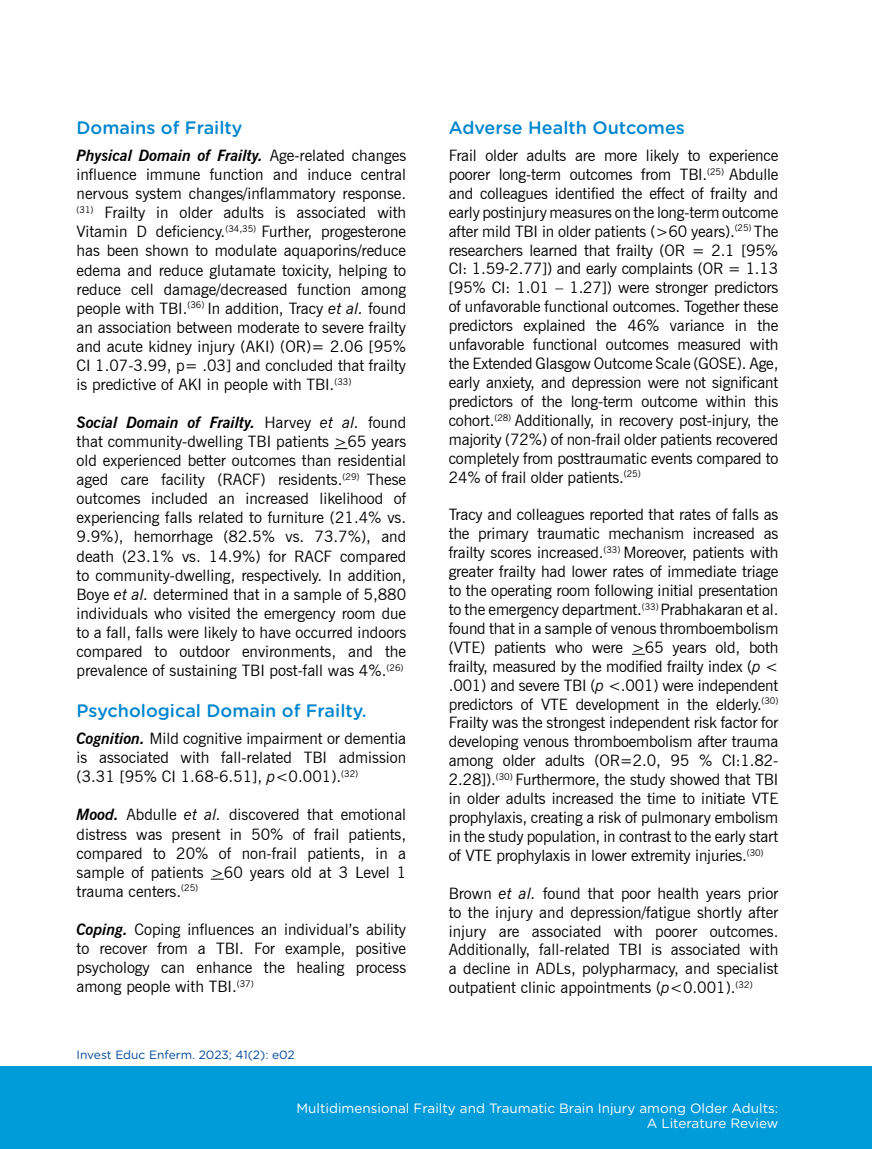
<style>
.page{position:relative;width:872px;height:1149px;background:#fff}
.page>*{position:absolute;margin:0;border:0;box-sizing:border-box;transform-origin:0 0}
.t1{font:500 18px "Gotham Rounded";color:#0086ce}
.t2{font:15.75px/18.9px "News Gothic BT";color:#000;text-align:justify}
.t3{font:13.5px/15px "Gotham Rounded";color:#fff;text-align:right}
.t4{font:12px "Gotham Rounded";color:#00489a}
.s1{font-weight:700;font-style:italic}
.s2{font-style:italic}
</style>
<div class="page">
<div style="left:0;top:1065px;width:871px;height:83px;background:#009bd9"></div>
<svg style="left:334px;top:448px;width:13px;height:1px"></svg>
<svg style="left:211px;top:878px;width:13px;height:1px"></svg>
<svg style="left:632px;top:653px;width:13px;height:1px"></svg>
<p class="t1" style="left:77px;top:114px;width:167px">Domains of Frailty</p>
<p class="t2" style="left:77px;top:146px;width:331px"><span class="s1">Physical Domain of Frailty.</span> Age-related changes influence immune function and induce central nervous system changes/inflammatory response. <sup>(31)</sup> Frailty in older adults is associated with Vitamin D deficiency.<sup>(34,35)</sup> Further, progesterone has been shown to modulate aquaporins/reduce edema and reduce glutamate toxicity, helping to reduce cell damage/decreased function among people with TBI.<sup>(36)</sup> In addition, Tracy <span class="s2">et al.</span> found an association between moderate to severe frailty and acute kidney injury (AKI) (OR)= 2.06 [95% CI 1.07-3.99, p= .03] and concluded that frailty is predictive of AKI in people with TBI.<sup>(33)</sup></p>
<p class="t2" style="left:77px;top:412px;width:331px"><span class="s1">Social Domain of Frailty.</span> Harvey <span class="s2">et al.</span> found that community-dwelling TBI patients &gt;65 years old experienced better outcomes than residential aged care facility (RACF) residents.<sup>(29)</sup> These outcomes included an increased likelihood of experiencing falls related to furniture (21.4% vs.<br>9.9%), hemorrhage (82.5% vs. 73.7%), and death (23.1% vs. 14.9%) for RACF compared to community-dwelling, respectively. In addition, Boye <span class="s2">et al.</span> determined that in a sample of 5,880 individuals who visited the emergency room due to a fall, falls were likely to have occurred indoors compared to outdoor environments, and the prevalence of sustaining TBI post-fall was 4%.<sup>(26)</sup></p>
<p class="t1" style="left:77px;top:697px;width:292px">Psychological Domain of Frailty.</p>
<p class="t2" style="left:77px;top:728px;width:331px"><span class="s1">Cognition.</span> Mild cognitive impairment or dementia is associated with fall-related TBI admission (3.31 [95% CI 1.68-6.51], <span class="s2">p</span>&lt;0.001).<sup>(32)</sup></p>
<p class="t2" style="left:77px;top:805px;width:331px"><span class="s1">Mood.</span> Abdulle <span class="s2">et al.</span> discovered that emotional distress was present in 50% of frail patients, compared to 20% of non-frail patients, in a sample of patients &gt;60 years old at 3 Level 1 trauma centers.<sup>(25)</sup></p>
<p class="t2" style="left:77px;top:919px;width:331px"><span class="s1">Coping.</span> Coping influences an individual’s ability to recover from a TBI. For example, positive psychology can enhance the healing process among people with TBI.<sup>(37)</sup></p>
<p class="t4" style="left:77px;top:1046px;width:220px">Invest Educ Enferm. 2023; 41(2): e02</p>
<p class="t1" style="left:449px;top:114px;width:238px">Adverse Health Outcomes</p>
<p class="t2" style="left:449px;top:146px;width:331px">Frail older adults are more likely to experience poorer long-term outcomes from TBI.<sup>(25)</sup> Abdulle and colleagues identified the effect of frailty and early postinjury measures on the long-term outcome after mild TBI in older patients (&gt;60 years).<sup>(25)</sup> The researchers learned that frailty (OR = 2.1 [95% CI: 1.59-2.77]) and early complaints (OR = 1.13 [95% CI: 1.01 – 1.27]) were stronger predictors of unfavorable functional outcomes. Together these predictors explained the 46% variance in the unfavorable functional outcomes measured with the Extended Glasgow Outcome Scale (GOSE). Age, early anxiety, and depression were not significant predictors of the long-term outcome within this cohort.<sup>(28)</sup> Additionally, in recovery post-injury, the majority (72%) of non-frail older patients recovered completely from posttraumatic events compared to 24% of frail older patients.<sup>(25)</sup></p>
<p class="t2" style="left:449px;top:505px;width:331px">Tracy and colleagues reported that rates of falls as the primary traumatic mechanism increased as frailty scores increased.<sup>(33)</sup> Moreover, patients with greater frailty had lower rates of immediate triage to the operating room following initial presentation to the emergency department.<sup>(33)</sup> Prabhakaran et al. found that in a sample of venous thromboembolism (VTE) patients who were &gt;65 years old, both frailty, measured by the modified frailty index (<span class="s2">p</span> &lt; .001) and severe TBI (<span class="s2">p</span> &lt;.001) were independent predictors of VTE development in the elderly.<sup>(30)<br></sup>Frailty was the strongest independent risk factor for developing venous thromboembolism after trauma among older adults (OR=2.0, 95 % CI:1.82- 2.28]).<sup>(30)</sup> Furthermore, the study showed that TBI in older adults increased the time to initiate VTE prophylaxis, creating a risk of pulmonary embolism in the study population, in contrast to the early start of VTE prophylaxis in lower extremity injuries.<sup>(30)</sup></p>
<p class="t2" style="left:449px;top:883px;width:331px">Brown <span class="s2">et al.</span> found that poor health years prior to the injury and depression/fatigue shortly after injury are associated with poorer outcomes.<br>Additionally, fall-related TBI is associated with a decline in ADLs, polypharmacy, and specialist outpatient clinic appointments (<span class="s2">p</span>&lt;0.001).<sup>(32)</sup></p>
<p class="t3" style="left:296px;top:1099px;width:483px">Multidimensional Frailty and Traumatic Brain Injury among Older Adults:<br>A Literature Review</p>
</div>
